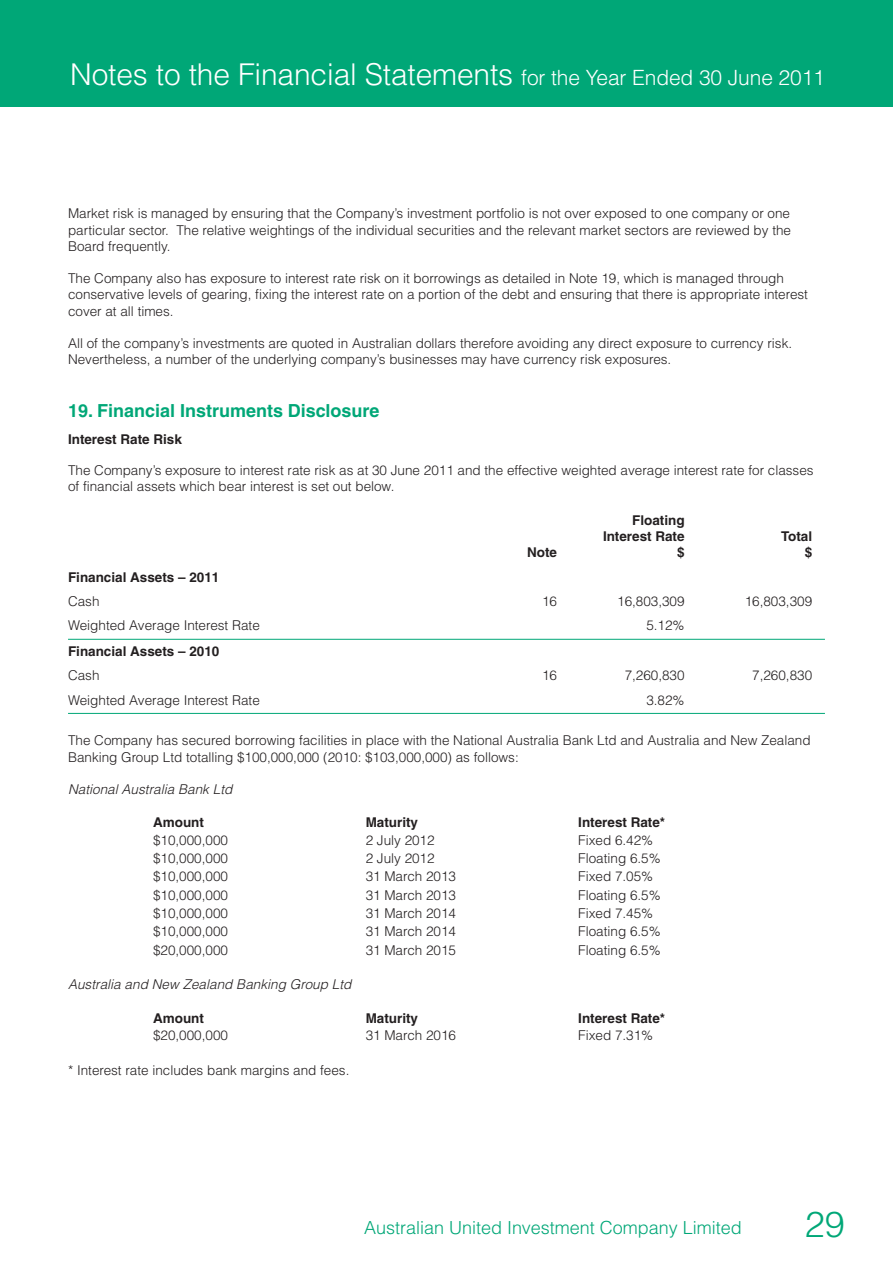
<style>
.page{position:relative;width:893px;height:1263px;background:#fff}
.page>*{position:absolute;margin:0;border:0;box-sizing:border-box;transform-origin:0 0}
.t1{font:300 36px "Helvetica";color:#00a777}
.t2{font:300 30px "Helvetica";letter-spacing:-.005em;color:#fff}
.t3{font:300 18px "Helvetica";color:#00a777}
.t4{font:700 18px "Helvetica";color:#00a777}
.t5{font:300 13.5px/16.2px "Helvetica";color:#231f20}
.t6{font:700 13.5px/16.2px "Helvetica";color:#231f20;text-align:right}
.t7{font:italic 300 13.5px "Helvetica";letter-spacing:.005em;color:#231f20}
.s1{font-size:21px}
</style>
<div class="page">
<div style="left:0;top:0;width:893px;height:106px;background:#00a777"></div>
<hr style="left:68px;top:639px;width:757px;height:1px;background:#00a777">
<hr style="left:68px;top:713px;width:757px;height:1px;background:#00a777">
<h2 class="t2" style="left:70px;top:64px;width:756px">Notes to the Financial Statements <span class="s1">for the Year Ended 30 June 2011</span></h2>
<p class="t5" style="left:68px;top:207px;width:725px;text-align:justify">Market risk is managed by ensuring that the Company’s investment portfolio is not over exposed to one company or one particular sector. The relative weightings of the individual securities and the relevant market sectors are reviewed by the Board frequently.</p>
<p class="t5" style="left:68px;top:272px;width:741px">The Company also has exposure to interest rate risk on it borrowings as detailed in Note 19, which is managed through conservative levels of gearing, fixing the interest rate on a portion of the debt and ensuring that there is appropriate interest cover at all times.</p>
<p class="t5" style="left:68px;top:336px;width:726px">All of the company’s investments are quoted in Australian dollars therefore avoiding any direct exposure to currency risk.<br>Nevertheless, a number of the underlying company’s businesses may have currency risk exposures.</p>
<h3 class="t4" style="left:68px;top:400px;width:313px">19. Financial Instruments Disclosure</h3>
<p class="t6" style="left:68px;top:431px;width:115px">Interest Rate Risk</p>
<p class="t5" style="left:68px;top:464px;width:747px">The Company’s exposure to interest rate risk as at 30 June 2011 and the effective weighted average interest rate for classes of financial assets which bear interest is set out below.</p>
<p class="t6" style="left:603px;top:512px;width:83px">Floating<br>Interest Rate</p>
<p class="t6" style="left:781px;top:528px;width:33px">Total</p>
<p class="t6" style="left:527px;top:544px;width:31px">Note</p>
<p class="t6" style="left:677px;top:544px;width:9px">$</p>
<p class="t6" style="left:805px;top:544px;width:9px">$</p>
<p class="t6" style="left:68px;top:569px;width:153px">Financial Assets – 2011</p>
<p class="t5" style="left:68px;top:594px;width:33px">Cash</p>
<p class="t5" style="left:542px;top:594px;width:16px">16</p>
<p class="t5" style="left:617px;top:594px;width:69px">16,803,309</p>
<p class="t5" style="left:745px;top:594px;width:69px">16,803,309</p>
<p class="t5" style="left:68px;top:619px;width:193px">Weighted Average Interest Rate</p>
<p class="t5" style="left:646px;top:619px;width:40px">5.12%</p>
<p class="t6" style="left:68px;top:643px;width:153px">Financial Assets – 2010</p>
<p class="t5" style="left:68px;top:668px;width:33px">Cash</p>
<p class="t5" style="left:542px;top:668px;width:16px">16</p>
<p class="t5" style="left:625px;top:668px;width:61px">7,260,830</p>
<p class="t5" style="left:752px;top:668px;width:61px">7,260,830</p>
<p class="t5" style="left:68px;top:693px;width:193px">Weighted Average Interest Rate</p>
<p class="t5" style="left:646px;top:693px;width:40px">3.82%</p>
<p class="t5" style="left:68px;top:734px;width:744px">The Company has secured borrowing facilities in place with the National Australia Bank Ltd and Australia and New Zealand<br>Banking Group Ltd totalling $100,000,000 (2010: $103,000,000) as follows:</p>
<p class="t7" style="left:68px;top:784px;width:166px">National Australia Bank Ltd</p>
<p class="t6" style="left:153px;top:814px;width:52px">Amount</p>
<p class="t6" style="left:366px;top:814px;width:54px">Maturity</p>
<p class="t6" style="left:578px;top:814px;width:88px">Interest Rate*</p>
<p class="t5" style="left:153px;top:833px;width:76px">$10,000,000</p>
<p class="t5" style="left:366px;top:833px;width:70px">2 July 2012</p>
<p class="t5" style="left:578px;top:833px;width:76px">Fixed 6.42%</p>
<p class="t5" style="left:153px;top:851px;width:76px">$10,000,000</p>
<p class="t5" style="left:366px;top:851px;width:70px">2 July 2012</p>
<p class="t5" style="left:578px;top:851px;width:84px">Floating 6.5%</p>
<p class="t5" style="left:153px;top:870px;width:76px">$10,000,000</p>
<p class="t5" style="left:366px;top:870px;width:92px">31 March 2013</p>
<p class="t5" style="left:578px;top:870px;width:76px">Fixed 7.05%</p>
<p class="t5" style="left:153px;top:888px;width:76px">$10,000,000</p>
<p class="t5" style="left:366px;top:888px;width:92px">31 March 2013</p>
<p class="t5" style="left:578px;top:888px;width:84px">Floating 6.5%</p>
<p class="t5" style="left:153px;top:906px;width:76px">$10,000,000</p>
<p class="t5" style="left:366px;top:906px;width:92px">31 March 2014</p>
<p class="t5" style="left:578px;top:906px;width:76px">Fixed 7.45%</p>
<p class="t5" style="left:153px;top:925px;width:76px">$10,000,000</p>
<p class="t5" style="left:366px;top:925px;width:92px">31 March 2014</p>
<p class="t5" style="left:578px;top:925px;width:84px">Floating 6.5%</p>
<p class="t5" style="left:153px;top:943px;width:76px">$20,000,000</p>
<p class="t5" style="left:366px;top:943px;width:92px">31 March 2015</p>
<p class="t5" style="left:578px;top:943px;width:84px">Floating 6.5%</p>
<p class="t7" style="left:68px;top:979px;width:285px">Australia and New Zealand Banking Group Ltd</p>
<p class="t6" style="left:153px;top:1010px;width:52px">Amount</p>
<p class="t6" style="left:366px;top:1010px;width:54px">Maturity</p>
<p class="t6" style="left:578px;top:1010px;width:88px">Interest Rate*</p>
<p class="t5" style="left:153px;top:1028px;width:76px">$20,000,000</p>
<p class="t5" style="left:366px;top:1028px;width:92px">31 March 2016</p>
<p class="t5" style="left:578px;top:1028px;width:76px">Fixed 7.31%</p>
<p class="t5" style="left:68px;top:1063px;width:283px">* Interest rate includes bank margins and fees.</p>
<h3 class="t3" style="left:364px;top:1221px;width:379px">Australian United Investment Company Limited</h3>
<h1 class="t1" style="left:805px;top:1211px;width:41px">29</h1>
</div>
